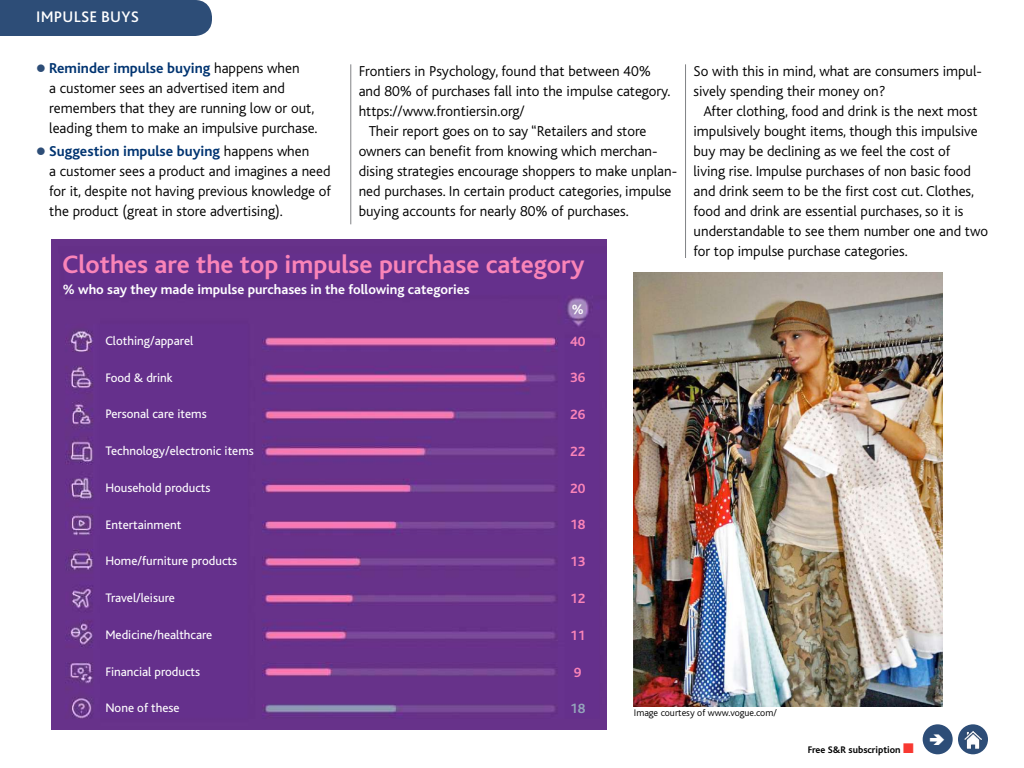
<style>
.page{position:relative;width:1024px;height:768px;background:#fff}
.page>*{position:absolute;margin:0;border:0;box-sizing:border-box;transform-origin:0 0}
.t1{font:700 26.4px "Bliss";color:#fa84b8}
.t2{font:500 16px "Bliss Pro";letter-spacing:.015em;color:#fff}
.t3{font:300 15px/20px "Bliss";color:#000}
.t4{font:700 14.1px "Bliss";color:#fff}
.t5{font:700 14.1px "Bliss";color:#fa84b8}
.t6{font:700 14.1px "Bliss";color:#94a4bb}
.t7{font:12.9px "Bliss";color:#fff}
.t8{font:300 10px "Bliss";color:#000}
.t9{font:700 10px "Bliss";color:#000}
.s1{color:#2d4d77}
.s2{font-weight:700;color:#013471}
.s3{color:#f83831}
</style>
<div class="page">
<img style="left:634px;top:272px;width:309px;height:434px">
<div style="left:923px;top:724px;width:30px;height:30px;background:#2d4d77;border-radius:50%"></div>
<div style="left:958px;top:724px;width:30px;height:30px;background:#2d4d77;border-radius:50%"></div>
<img style="left:964px;top:731px;width:18px;height:17px">
<div style="left:0;top:0;width:212px;height:36px;background:#2d4d77"></div>
<hr style="left:351px;top:64px;width:1px;height:160px;background:#808285">
<hr style="left:685px;top:64px;width:1px;height:194px;background:#808285">
<img style="left:51px;top:239px;width:556px;height:490px">
<p class="t2" style="left:36px;top:6px;width:104px">IMPULSE BUYS</p>
<p class="t3" style="left:49px;top:59px;width:270px;text-indent:-13px"><span class="s1">●</span> <span class="s2">Reminder impulse buying</span> happens when<br>a customer sees an advertised item and remembers that they are running low or out, leading them to make an impulsive purchase.</p>
<p class="t3" style="left:49px;top:142px;width:283px;text-indent:-13px"><span class="s1">●</span> <span class="s2">Suggestion impulse buying</span> happens when<br>a customer sees a product and imagines a need for it, despite not having previous knowledge of the product (great in store advertising).</p>
<h1 class="t1" style="left:62px;top:251px;width:524px">Clothes are the top impulse purchase category</h1>
<p class="t4" style="left:62px;top:282px;width:409px">% who say they made impulse purchases in the following categories</p>
<p class="t4" style="left:571px;top:302px;width:14px">%</p>
<p class="t5" style="left:570px;top:334px;width:17px">40</p>
<p class="t5" style="left:570px;top:371px;width:17px">36</p>
<p class="t5" style="left:570px;top:407px;width:17px">26</p>
<p class="t5" style="left:570px;top:444px;width:17px">22</p>
<p class="t5" style="left:570px;top:481px;width:17px">20</p>
<p class="t5" style="left:570px;top:518px;width:17px">18</p>
<p class="t5" style="left:570px;top:554px;width:17px">13</p>
<p class="t5" style="left:570px;top:591px;width:17px">12</p>
<p class="t5" style="left:570px;top:628px;width:17px">11</p>
<p class="t5" style="left:574px;top:665px;width:9px">9</p>
<p class="t6" style="left:570px;top:701px;width:17px">18</p>
<p class="t3" style="left:694px;top:61px;width:288px">So with this in mind, what are consumers impul&shy;sively spending their money on?</p>
<p class="t3" style="left:694px;top:101px;width:296px;text-indent:10px">After clothing, food and drink is the next most impulsively bought items, though this impulsive buy may be declining as we feel the cost of<br>living rise. Impulse purchases of non basic food and drink seem to be the first cost cut. Clothes, food and drink are essential purchases, so it is understandable to see them number one and two for top impulse purchase categories.</p>
<p class="t3" style="left:359px;top:61px;width:294px">Frontiers in Psychology, found that between 40%</p>
<p class="t3" style="left:359px;top:81px;width:313px">and 80% of purchases fall into the impulse category.</p>
<p class="t3" style="left:359px;top:101px;width:168px">https://www.frontiersin.org/</p>
<p class="t3" style="left:369px;top:121px;width:279px">Their report goes on to say “Retailers and store</p>
<p class="t3" style="left:359px;top:141px;width:299px">owners can benefit from knowing which merchan-</p>
<p class="t3" style="left:359px;top:161px;width:318px">dising strategies encourage shoppers to make unplan-</p>
<p class="t3" style="left:359px;top:181px;width:314px">ned purchases. In certain product categories, impulse</p>
<p class="t3" style="left:359px;top:201px;width:272px">buying accounts for nearly 80% of purchases.</p>
<p class="t7" style="left:105px;top:334px;width:89px">Clothing/apparel</p>
<p class="t7" style="left:105px;top:371px;width:69px">Food &amp; drink</p>
<p class="t7" style="left:105px;top:407px;width:103px">Personal care items</p>
<p class="t7" style="left:105px;top:444px;width:150px">Technology/electronic items</p>
<p class="t7" style="left:105px;top:481px;width:107px">Household products</p>
<p class="t7" style="left:105px;top:518px;width:78px">Entertainment</p>
<p class="t7" style="left:105px;top:554px;width:133px">Home/furniture products</p>
<p class="t7" style="left:105px;top:591px;width:71px">Travel/leisure</p>
<p class="t7" style="left:105px;top:628px;width:109px">Medicine/healthcare</p>
<p class="t7" style="left:105px;top:665px;width:96px">Financial products</p>
<p class="t7" style="left:105px;top:701px;width:76px">None of these</p>
<p class="t8" style="left:634px;top:707px;width:144px">Image courtesy of www.vogue.com/</p>
<p class="t9" style="left:808px;top:745px;width:108px">Free S&amp;R subscription <span class="s3">■</span></p>
</div>
